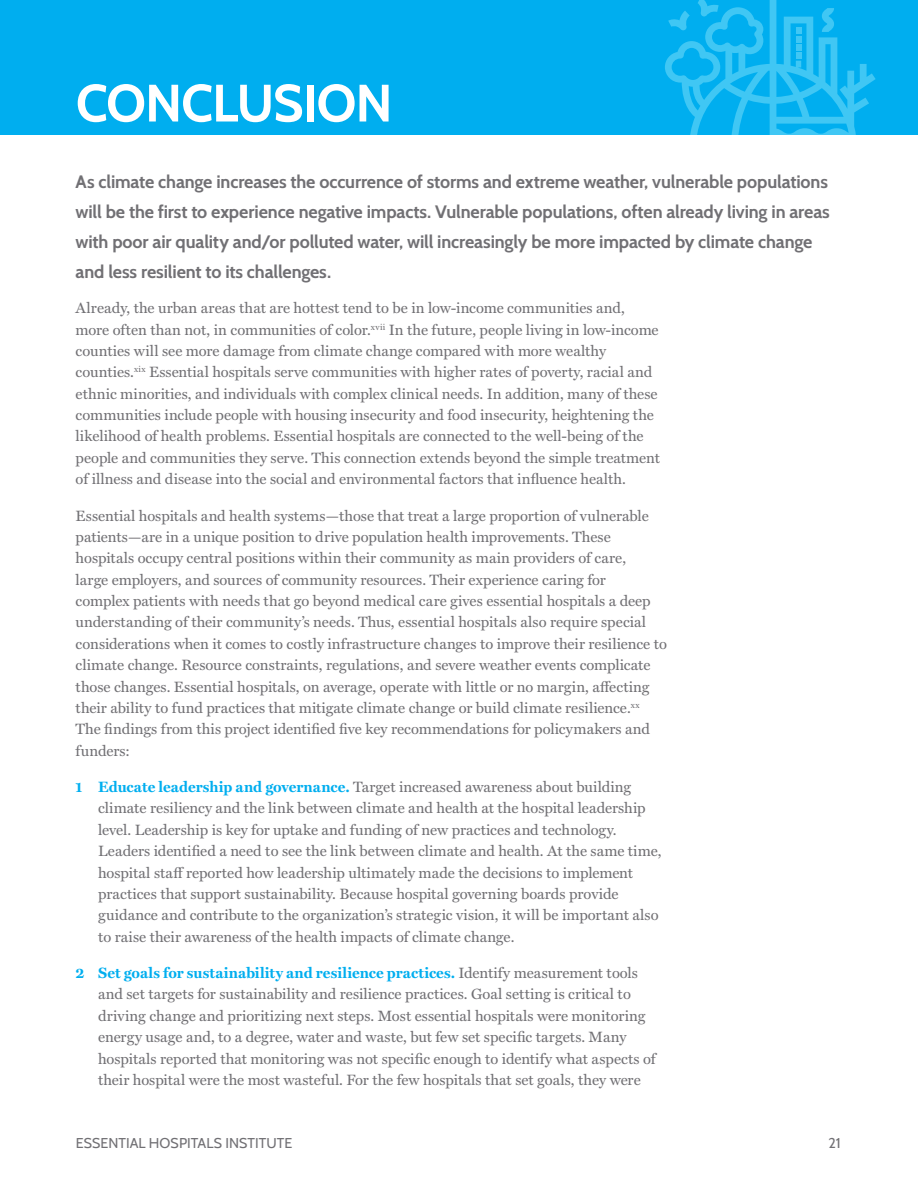
<style>
.page{position:relative;width:918px;height:1188px;background:#fff}
.page>*{position:absolute;margin:0;border:0;box-sizing:border-box;transform-origin:0 0}
.t1{font:700 52.5px "Cabin";letter-spacing:-.02em;color:#fff}
.t2{font:700 18px/30px "Cabin";letter-spacing:-.01em;color:#717074}
.t3{font:15px/21.3px "Miller Text";color:#717074}
.t4{font:14.25px "Cabin";letter-spacing:.005em;color:#717074}
.s1{font-weight:700;color:#00aeef}
</style>
<div class="page">
<div style="left:0;top:0;width:918px;height:135px;background:#00aeef"></div>
<svg style="left:665px;top:0;width:211px;height:135px"></svg>
<h1 class="t1" style="left:76px;top:71px;width:318px">CONCLUSION</h1>
<p class="t2" style="left:76px;top:167px;width:756px">As climate change increases the occurrence of storms and extreme weather, vulnerable populations will be the first to experience negative impacts. Vulnerable populations, often already living in areas with poor air quality and/or polluted water, will increasingly be more impacted by climate change and less resilient to its challenges.</p>
<p class="t3" style="left:76px;top:298px;width:586px">Already, the urban areas that are hottest tend to be in low-income communities and, more often than not, in communities of color.<sup>xvii</sup> In the future, people living in low-income counties will see more damage from climate change compared with more wealthy counties.<sup>xix</sup> Essential hospitals serve communities with higher rates of poverty, racial and ethnic minorities, and individuals with complex clinical needs. In addition, many of these communities include people with housing insecurity and food insecurity, heightening the likelihood of health problems. Essential hospitals are connected to the well-being of the people and communities they serve. This connection extends beyond the simple treatment of illness and disease into the social and environmental factors that influence health.</p>
<p class="t3" style="left:76px;top:505px;width:593px">Essential hospitals and health systems—those that treat a large proportion of vulnerable patients—are in a unique position to drive population health improvements. These hospitals occupy central positions within their community as main providers of care,<br>large employers, and sources of community resources. Their experience caring for<br>complex patients with needs that go beyond medical care gives essential hospitals a deep understanding of their community’s needs. Thus, essential hospitals also require special considerations when it comes to costly infrastructure changes to improve their resilience to climate change. Resource constraints, regulations, and severe weather events complicate those changes. Essential hospitals, on average, operate with little or no margin, affecting their ability to fund practices that mitigate climate change or build climate resilience.<sup>xx </sup>The findings from this project identified five key recommendations for policymakers and funders:</p>
<p class="t3" style="left:98px;top:777px;width:565px;text-indent:-22px"><span class="s1">1 Educate leadership and governance.</span> Target increased awareness about building climate resiliency and the link between climate and health at the hospital leadership level. Leadership is key for uptake and funding of new practices and technology.<br>Leaders identified a need to see the link between climate and health. At the same time, hospital staff reported how leadership ultimately made the decisions to implement practices that support sustainability. Because hospital governing boards provide guidance and contribute to the organization’s strategic vision, it will be important also to raise their awareness of the health impacts of climate change.</p>
<p class="t3" style="left:98px;top:963px;width:559px;text-indent:-22px"><span class="s1">2 Set goals for sustainability and resilience practices.</span> Identify measurement tools and set targets for sustainability and resilience practices. Goal setting is critical to driving change and prioritizing next steps. Most essential hospitals were monitoring energy usage and, to a degree, water and waste, but few set specific targets. Many hospitals reported that monitoring was not specific enough to identify what aspects of their hospital were the most wasteful. For the few hospitals that set goals, they were</p>
<p class="t4" style="left:76px;top:1134px;width:218px">ESSENTIAL HOSPITALS INSTITUTE</p>
<p class="t4" style="left:828px;top:1134px;width:14px">21</p>
</div>
